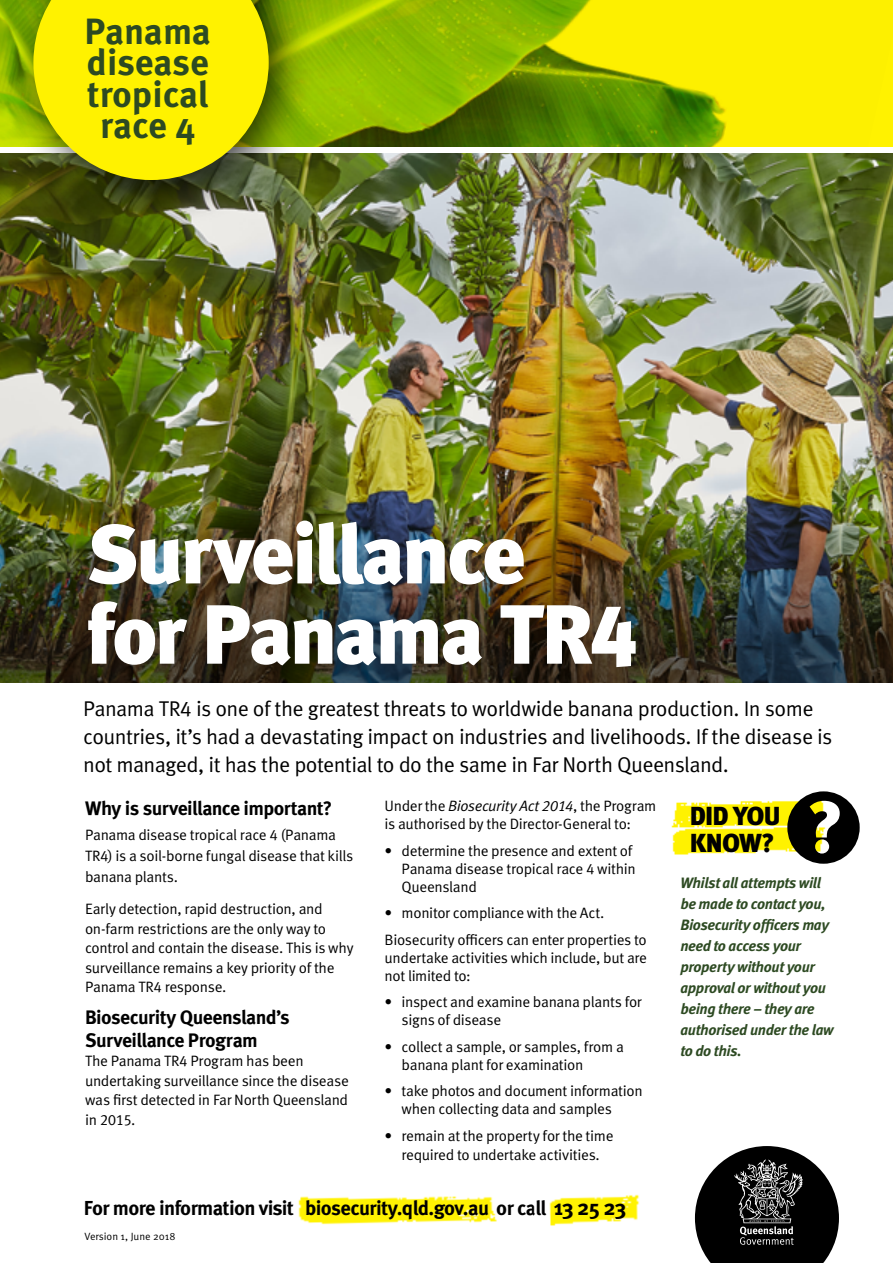
<style>
.page{position:relative;width:893px;height:1263px;background:#fff}
.page>*{position:absolute;margin:0;border:0;box-sizing:border-box;transform-origin:0 0}
.body{font:900 83.85px/80.2px "Meta OT";letter-spacing:-.04em;color:#fff}
.t1{font:700 36.6px/31.2px "Meta OT";letter-spacing:-.01em;color:#2d4a22;text-align:center}
.PA{font:900 26.1px/27px "Meta OT";letter-spacing:-.03em;color:#000}
.body-2{font:21.3px/28.2px "Meta OT";letter-spacing:-.03em;color:#000}
.t2{font:700 20.25px "Meta OT";letter-spacing:-.03em;color:#000}
.body-3{font:700 19.5px/22.5px "Meta OT";letter-spacing:-.035em;color:#000}
.body-4{font:15px/19.5px "Meta OT";letter-spacing:-.025em;color:#000}
.PA-2{font:italic 700 15px/21px "Meta Pro";letter-spacing:-.025em;color:#2d4a22}
.t3{font:10.5px "Meta OT";color:#000}
.s1{font-style:italic}
.s2{font-size:21.75px}
</style>
<div class="page">
<img style="left:0;top:153px;width:893px;height:353px">
<img style="left:0;top:0;width:893px;height:147px">
<svg style="left:695px;top:1146px;width:144px;height:117px"></svg>
<div style="left:787px;top:791px;width:73px;height:73px;background:#000;border-radius:50%"></div>
<img style="left:673px;top:792px;width:177px;height:28px">
<img style="left:671px;top:820px;width:177px;height:42px">
<div style="left:7px;top:0;width:309px;height:227px;background:#000;opacity:.75"></div>
<svg style="left:33px;top:0;width:236px;height:180px;background:#e4dc05"></svg>
<img style="left:549px;top:1194px;width:91px;height:32px">
<img style="left:298px;top:1196px;width:199px;height:29px">
<img style="left:0;top:506px;width:893px;height:176px">
<p class="t1" style="left:84px;top:16px;width:128px">Panama disease tropical race 4</p>
<p class="body" style="left:86px;top:517px;width:553px">Surveillance for Panama TR4</p>
<p class="body-2" style="left:83px;top:694px;width:751px">Panama TR4 is one of the greatest threats to worldwide banana production. In some countries, it’s had a devastating impact on industries and livelihoods. If the disease is not managed, it has the potential to do the same in Far North Queensland.</p>
<p class="body-3" style="left:85px;top:797px;width:249px">Why is surveillance important?</p>
<p class="body-4" style="left:85px;top:824px;width:270px;line-height:21px">Panama disease tropical race 4 (Panama<br>TR4) is a soil-borne fungal disease that kills banana plants.</p>
<p class="body-4" style="left:85px;top:899px;width:270px">Early detection, rapid destruction, and on-farm restrictions are the only way to control and contain the disease. This is why surveillance remains a key priority of the Panama TR4 response.</p>
<p class="body-3" style="left:85px;top:1006px;width:206px">Biosecurity Queensland’s<br>Surveillance Program</p>
<p class="body-4" style="left:85px;top:1052px;width:265px">The Panama TR4 Program has been undertaking surveillance since the disease was first detected in Far North Queensland in 2015.</p>
<p class="body-4" style="left:385px;top:797px;width:273px;line-height:18px">Under the <span class="s1">Biosecurity Act 2014</span>, the Program is authorised by the Director-General to:</p>
<p class="body-4" style="left:402px;top:842px;width:236px;line-height:18px;text-indent:-17px">• determine the presence and extent of<br>Panama disease tropical race 4 within<br>Queensland</p>
<p class="body-4" style="left:385px;top:903px;width:221px">• monitor compliance with the Act.</p>
<p class="body-4" style="left:385px;top:931px;width:264px;line-height:18px;text-align:justify">Biosecurity officers can enter properties to undertake activities which include, but are not limited to:</p>
<p class="body-4" style="left:402px;top:993px;width:242px;line-height:18px;text-indent:-17px">• inspect and examine banana plants for signs of disease</p>
<p class="body-4" style="left:402px;top:1038px;width:224px;line-height:18px;text-indent:-17px">• collect a sample, or samples, from a banana plant for examination</p>
<p class="body-4" style="left:402px;top:1082px;width:243px;line-height:18px;text-indent:-17px">• take photos and document information when collecting data and samples</p>
<p class="body-4" style="left:385px;top:1126px;width:230px;text-align:center">• remain at the property for the time required to undertake activities.</p>
<p class="t2" style="left:84px;top:1195px;width:544px">For more information visit biosecurity.qld.gov.au or call <span class="s2">13 25 23</span></p>
<p class="t3" style="left:84px;top:1230px;width:93px">Version 1, June 2018</p>
<p class="PA" style="left:690px;top:803px;width:92px">DID YOU<br>KNOW?</p>
<p class="PA-2" style="left:680px;top:872px;width:155px">Whilst all attempts will be made to contact you,<br>Biosecurity officers may need to access your property without your approval or without you being there – they are authorised under the law to do this.</p>
</div>
